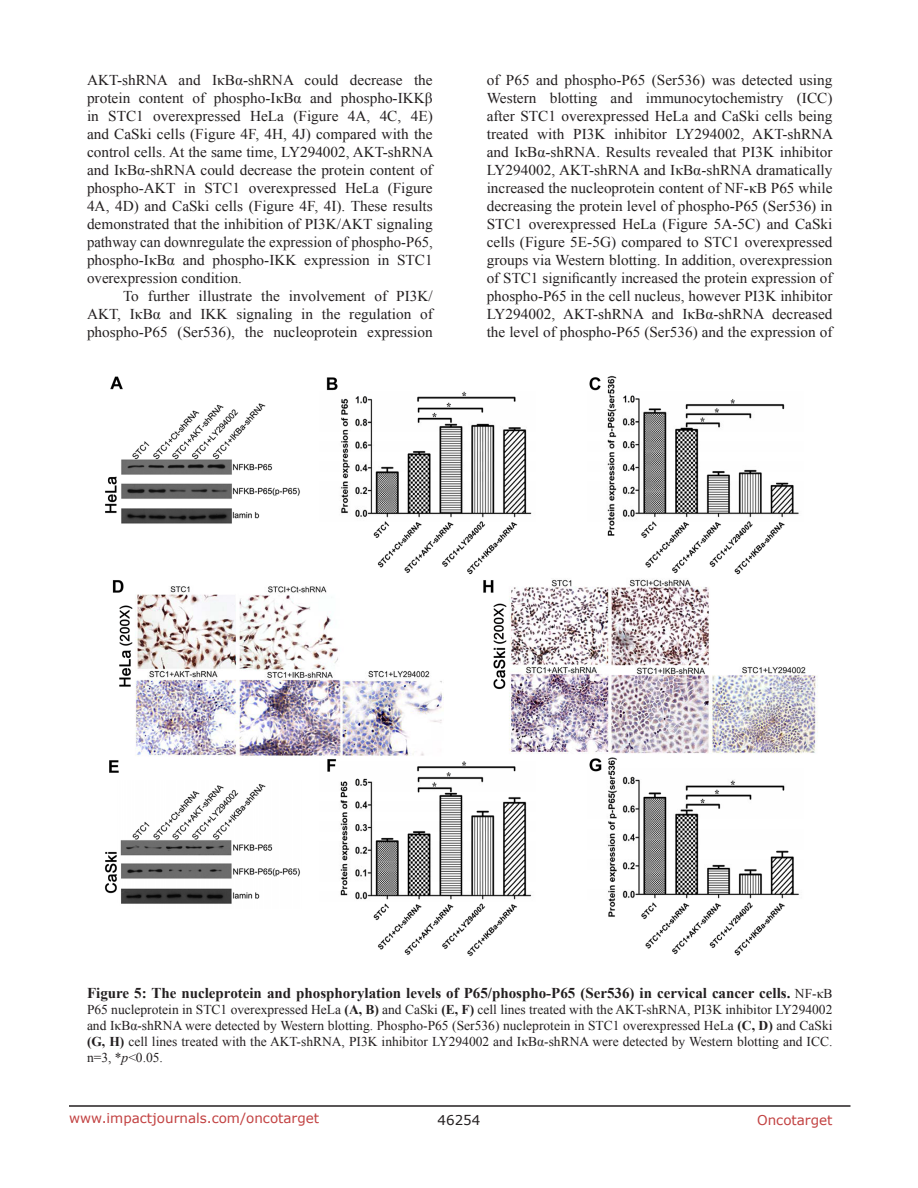
<style>
.page{position:relative;width:918px;height:1188px;background:#fff}
.page>*{position:absolute;margin:0;border:0;box-sizing:border-box;transform-origin:0 0}
.BodyText{font:15px/18px "Times New Roman";color:#231f20;text-align:justify}
.figuretext{font:700 15px "Times New Roman";color:#231f20}
.figuretext-2{font:13.5px/16.2px "Times New Roman";color:#231f20;text-align:justify}
.t1{font:13.5px "Verdana";color:#c24141}
.t2{font:13.5px "Verdana";color:#231f20}
.s1{font-weight:400;font-size:13.5px}
.s2{font-weight:700}
.s3{font-style:italic}
</style>
<div class="page">
<hr style="left:69px;top:1105px;width:781px;height:2px;background:#231f20">
<img style="left:104px;top:375px;width:714px;height:582px">
<p class="BodyText" style="left:87px;top:71px;width:348px">AKT-shRNA and IκBα-shRNA could decrease the protein content of phospho-IκBα and phospho-IKKβ in STC1 overexpressed HeLa (Figure 4A, 4C, 4E) and CaSki cells (Figure 4F, 4H, 4J) compared with the control cells. At the same time, LY294002, AKT-shRNA and IκBα-shRNA could decrease the protein content of phospho-AKT in STC1 overexpressed HeLa (Figure 4A, 4D) and CaSki cells (Figure 4F, 4I). These results demonstrated that the inhibition of PI3K/AKT signaling pathway can downregulate the expression of phospho-P65, phospho-IκBα and phospho-IKK expression in STC1 overexpression condition.</p>
<p class="BodyText" style="left:87px;top:287px;width:347px;text-indent:36px">To further illustrate the involvement of PI3K/ AKT, IκBα and IKK signaling in the regulation of phospho-P65 (Ser536), the nucleoprotein expression</p>
<p class="BodyText" style="left:487px;top:71px;width:348px">of P65 and phospho-P65 (Ser536) was detected using Western blotting and immunocytochemistry (ICC) after STC1 overexpressed HeLa and CaSki cells being treated with PI3K inhibitor LY294002, AKT-shRNA and IκBα-shRNA. Results revealed that PI3K inhibitor LY294002, AKT-shRNA and IκBα-shRNA dramatically increased the nucleoprotein content of NF-κB P65 while decreasing the protein level of phospho-P65 (Ser536) in STC1 overexpressed HeLa (Figure 5A-5C) and CaSki cells (Figure 5E-5G) compared to STC1 overexpressed groups via Western blotting. In addition, overexpression of STC1 significantly increased the protein expression of phospho-P65 in the cell nucleus, however PI3K inhibitor LY294002, AKT-shRNA and IκBα-shRNA decreased the level of phospho-P65 (Ser536) and the expression of</p>
<p class="figuretext" style="left:87px;top:982px;width:747px">Figure 5: The nucleprotein and phosphorylation levels of P65/phospho-P65 (Ser536) in cervical cancer cells. <span class="s1">NF-κB</span></p>
<p class="figuretext-2" style="left:87px;top:1001px;width:747px">P65 nucleprotein in STC1 overexpressed HeLa <span class="s2">(A, B)</span> and CaSki <span class="s2">(E, F)</span> cell lines treated with the AKT-shRNA, PI3K inhibitor LY294002 and IκBα-shRNA were detected by Western blotting. Phospho-P65 (Ser536) nucleprotein in STC1 overexpressed HeLa <span class="s2">(C, D)</span> and CaSki <span class="s2">(G, H)</span> cell lines treated with the AKT-shRNA, PI3K inhibitor LY294002 and IκBα-shRNA were detected by Western blotting and ICC. n=3, *<span class="s3">p</span>&lt;0.05.</p>
<p class="t1" style="left:69px;top:1109px;width:252px">www.impactjournals.com/oncotarget</p>
<p class="t2" style="left:438px;top:1111px;width:44px">46254</p>
<p class="t1" style="left:757px;top:1111px;width:77px">Oncotarget</p>
</div>
